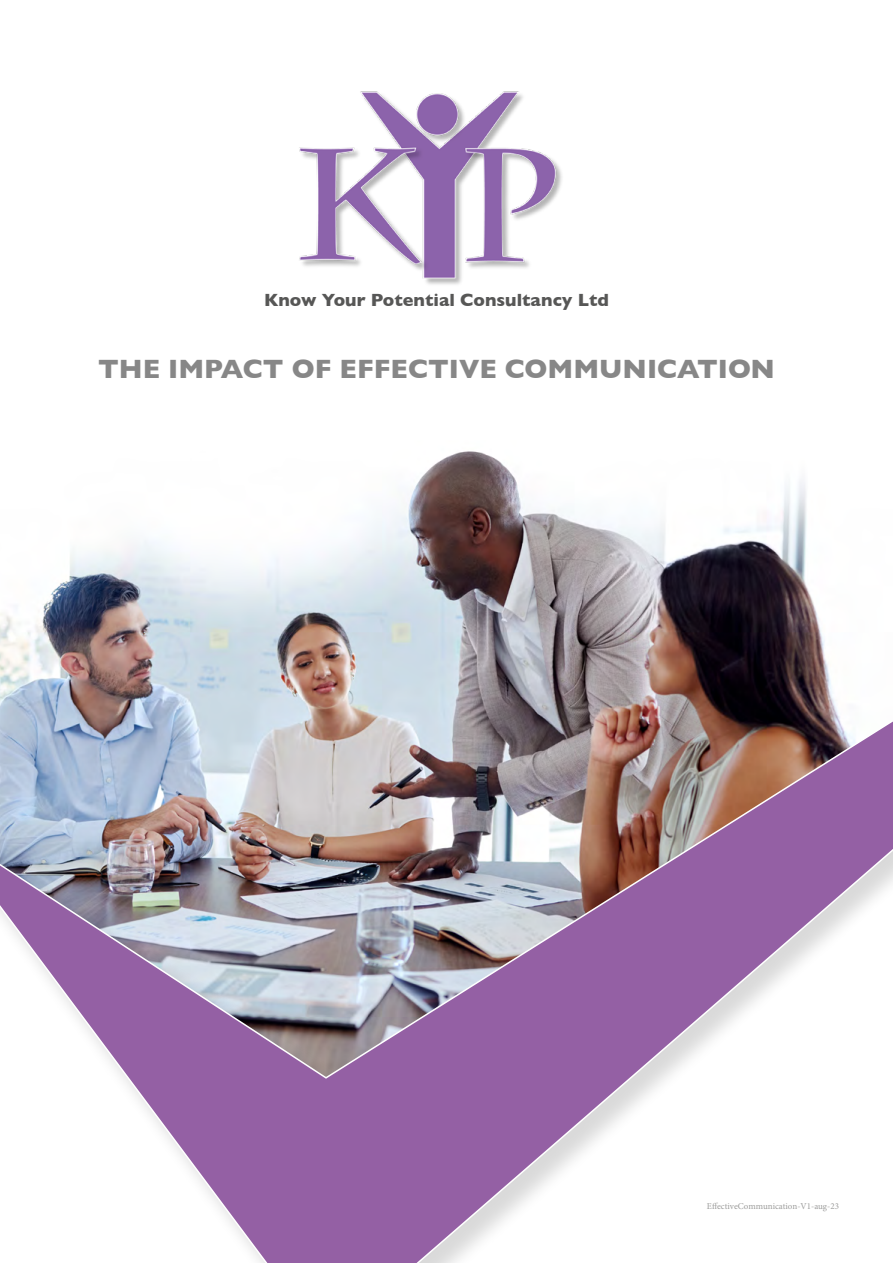
<style>
.page{position:relative;width:893px;height:1263px;background:#fff}
.page>*{position:absolute;margin:0;border:0;box-sizing:border-box;transform-origin:0 0}
.t1{font:700 27px "Gill Sans";color:#878787}
.t2{font:700 18px "Gill Sans";color:#575756}
.t3{font:9px "Minion Pro";color:#9d9d9c}
</style>
<div class="page">
<img style="left:299px;top:91px;width:263px;height:194px">
<img style="left:0;top:451px;width:893px;height:812px">
<p class="t2" style="left:264px;top:285px;width:346px">Know Your Potential Consultancy Ltd</p>
<p class="t1" style="left:98px;top:347px;width:678px">THE IMPACT OF EFFECTIVE COMMUNICATION</p>
<p class="t3" style="left:707px;top:1200px;width:134px">EffectiveCommunication-V1-aug-23</p>
</div>
